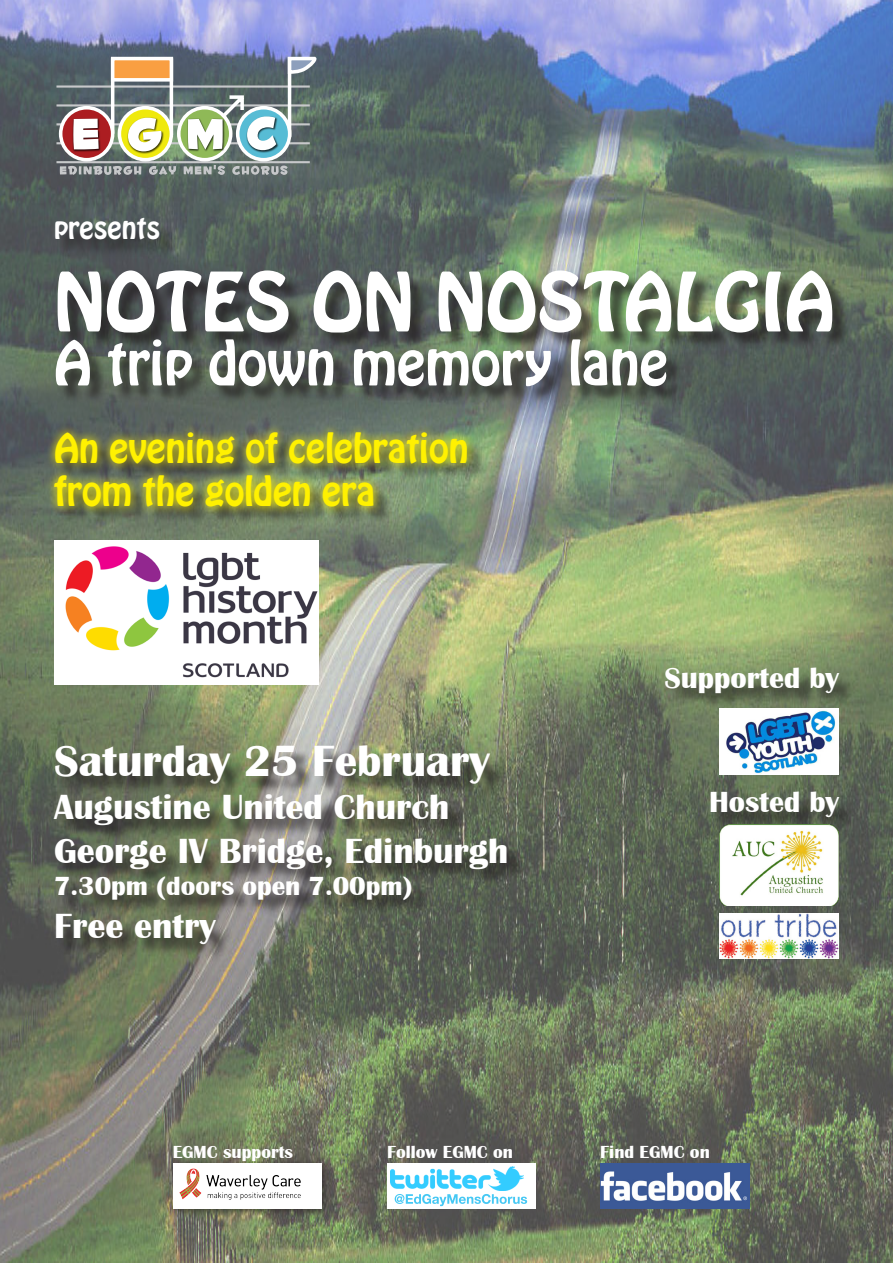
<style>
.page{position:relative;width:893px;height:1263px;background:#fff}
.page>*{position:absolute;margin:0;border:0;box-sizing:border-box;transform-origin:0 0}
.t1{font:72px "Hobo Std";color:#fff}
.t2{font:54px "Hobo Std";color:#fff}
.t3{font:700 45px "Britannic";color:#fff}
.t4{font:700 36px/43.2px "Britannic";color:#fff}
.t5{font:36px/43.2px "Hobo Std";color:#fff101}
.t6{font:700 30px "Britannic";color:#fff}
.t7{font:700 27px "Britannic";color:#fff}
.t8{font:27px "Hobo Std";color:#fff}
.t9{font:700 18px "Britannic";color:#fff}
</style>
<div class="page">
<img style="left:0;top:0;width:893px;height:1263px">
<hr style="left:56px;top:161px;width:254px;height:2px;background:#c7c8ca">
<hr style="left:56px;top:142px;width:254px;height:2px;background:#c7c8ca">
<hr style="left:56px;top:123px;width:254px;height:2px;background:#c7c8ca">
<hr style="left:56px;top:104px;width:254px;height:3px;background:#c7c8ca">
<hr style="left:56px;top:85px;width:254px;height:3px;background:#c7c8ca">
<svg style="left:60px;top:165px;width:228px;height:10px;background:#8a9291"></svg>
<svg style="left:238px;top:108px;width:52px;height:52px"></svg>
<div style="left:236px;top:106px;width:55px;height:55px;border:4px solid #fff;border-radius:50%"></div>
<svg style="left:179px;top:108px;width:52px;height:52px"></svg>
<div style="left:177px;top:106px;width:55px;height:55px;border:4px solid #fff;border-radius:50%"></div>
<svg style="left:119px;top:108px;width:52px;height:52px"></svg>
<div style="left:118px;top:106px;width:55px;height:55px;border:4px solid #fff;border-radius:50%"></div>
<svg style="left:61px;top:108px;width:52px;height:52px"></svg>
<div style="left:59px;top:106px;width:55px;height:55px;border:4px solid #fff;border-radius:50%"></div>
<img style="left:72px;top:117px;width:30px;height:35px">
<svg style="left:73px;top:119px;width:26px;height:30px"></svg>
<img style="left:127px;top:151px;width:37px;height:3px">
<img style="left:187px;top:151px;width:39px;height:1px">
<img style="left:246px;top:151px;width:33px;height:2px">
<svg style="left:109px;top:54px;width:207px;height:97px"></svg>
<div style="left:58px;top:273px;width:792px;height:132px;background:#231f20;opacity:.75"></div>
<div style="left:57px;top:748px;width:468px;height:214px;background:#231f20;opacity:.8"></div>
<div style="left:713px;top:795px;width:144px;height:40px;background:#231f20;opacity:.75"></div>
<div style="left:668px;top:670px;width:189px;height:41px;background:#231f20;opacity:.75"></div>
<img style="left:54px;top:540px;width:265px;height:145px">
<div style="left:57px;top:221px;width:121px;height:36px;background:#231f20;opacity:.75"></div>
<div style="left:166px;top:1157px;width:165px;height:62px;background:#231f20;opacity:.75"></div>
<div style="left:173px;top:1164px;width:149px;height:45px;background:#fff"></div>
<img style="left:179px;top:1168px;width:122px;height:32px">
<div style="left:387px;top:1164px;width:148px;height:45px;background:#fff"></div>
<img style="left:390px;top:1166px;width:133px;height:25px">
<svg style="left:395px;top:1194px;width:132px;height:12px"></svg>
<img style="left:600px;top:1164px;width:149px;height:45px">
<img style="left:720px;top:708px;width:119px;height:66px">
<div style="left:57px;top:435px;width:428px;height:90px;background:#231f20;opacity:.75"></div>
<div style="left:45px;top:423px;width:432px;height:93px;background:#fff101;opacity:.92"></div>
<img style="left:720px;top:914px;width:119px;height:44px">
<img style="left:720px;top:825px;width:119px;height:80px">
<p class="t8" style="left:54px;top:209px;width:108px">presents</p>
<h1 class="t1" style="left:54px;top:252px;width:782px">NOTES ON NOSTALGIA</h1>
<h2 class="t2" style="left:54px;top:326px;width:615px">A trip down memory lane</h2>
<p class="t5" style="left:54px;top:427px;width:416px">An evening of celebration from the golden era</p>
<p class="t3" style="left:54px;top:736px;width:437px">Saturday 25 February</p>
<p class="t4" style="left:54px;top:786px;width:456px">Augustine United Church<br>George IV Bridge, Edinburgh</p>
<p class="t7" style="left:54px;top:871px;width:360px">7.30pm (doors open 7.00pm)</p>
<p class="t4" style="left:54px;top:905px;width:163px">Free entry</p>
<p class="t6" style="left:664px;top:661px;width:176px">Supported by</p>
<p class="t6" style="left:709px;top:785px;width:131px">Hosted by</p>
<p class="t9" style="left:173px;top:1142px;width:122px">EGMC supports</p>
<p class="t9" style="left:387px;top:1142px;width:127px">Follow EGMC on</p>
<p class="t9" style="left:600px;top:1142px;width:111px">Find EGMC on</p>
</div>
